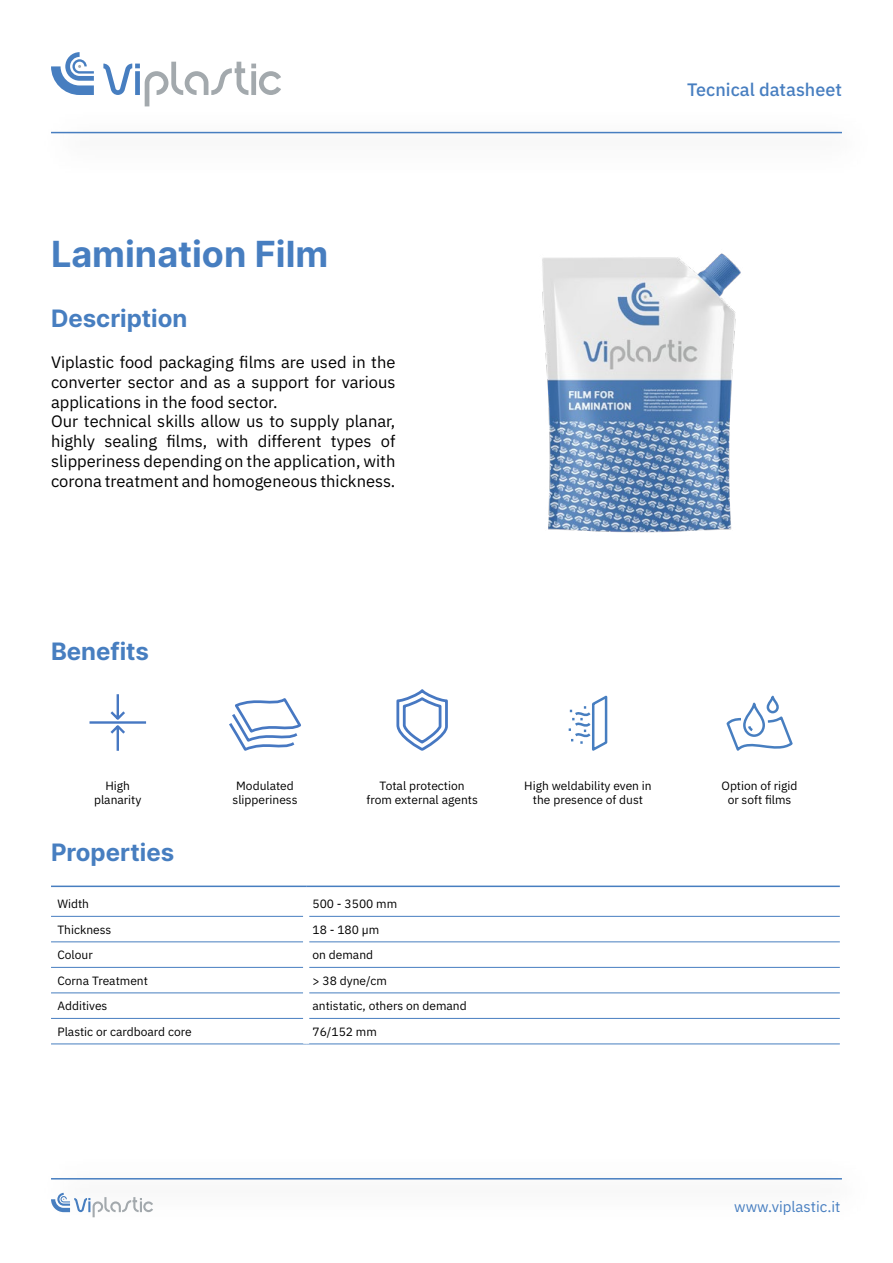
<style>
.page{position:relative;width:893px;height:1263px;background:#fff}
.page>*{position:absolute;margin:0;border:0;box-sizing:border-box;transform-origin:0 0}
.t1{font:36px "Inter";color:#477ec0}
.t2{font:24px "Inter";color:#477ec0}
.t3{font:500 18px "IBM Plex Sans";color:#477ec0}
.t4{font:16.5px/19.8px "IBM Plex Sans";color:#000}
.t5{font:15px "IBM Plex Sans";color:#477ec0}
.t6{font:12px/14.4px "IBM Plex Sans";color:#000;text-align:center}
</style>
<div class="page">
<hr style="left:51px;top:1178px;width:791px;height:1px;background:#477ec0">
<hr style="left:51px;top:132px;width:791px;height:1px;background:#477ec0">
<svg style="left:568px;top:695px;width:40px;height:56px"></svg>
<svg style="left:726px;top:695px;width:67px;height:56px"></svg>
<img style="left:542px;top:253px;width:199px;height:280px">
<hr style="left:51px;top:916px;width:252px;height:1px;background:#477ec0">
<hr style="left:309px;top:916px;width:531px;height:1px;background:#477ec0">
<hr style="left:51px;top:941px;width:252px;height:1px;background:#477ec0">
<hr style="left:309px;top:941px;width:531px;height:1px;background:#477ec0">
<hr style="left:51px;top:967px;width:252px;height:1px;background:#477ec0">
<hr style="left:309px;top:967px;width:531px;height:1px;background:#477ec0">
<hr style="left:51px;top:993px;width:252px;height:1px;background:#477ec0">
<hr style="left:309px;top:993px;width:531px;height:1px;background:#477ec0">
<hr style="left:51px;top:1018px;width:252px;height:1px;background:#477ec0">
<hr style="left:309px;top:1018px;width:531px;height:1px;background:#477ec0">
<hr style="left:51px;top:1044px;width:255px;height:1px;background:#477ec0">
<hr style="left:306px;top:1044px;width:534px;height:1px;background:#477ec0">
<hr style="left:51px;top:885px;width:255px;height:2px;background:#477ec0">
<hr style="left:306px;top:885px;width:534px;height:2px;background:#477ec0">
<svg style="left:89px;top:694px;width:58px;height:57px"></svg>
<svg style="left:229px;top:698px;width:72px;height:53px"></svg>
<svg style="left:396px;top:689px;width:52px;height:62px"></svg>
<svg style="left:103px;top:62px;width:178px;height:44px"></svg>
<svg style="left:51px;top:52px;width:43px;height:43px"></svg>
<svg style="left:51px;top:1193px;width:102px;height:24px"></svg>
<h1 class="t1" style="left:51px;top:227px;width:279px">Lamination Film</h1>
<h2 class="t2" style="left:51px;top:300px;width:138px">Description</h2>
<p class="t4" style="left:51px;top:351px;width:346px">Viplastic food packaging films are used in the converter sector and as a support for various applications in the food sector.<br>Our technical skills allow us to supply planar, highly sealing films, with different types of slipperiness depending on the application, with corona treatment and homogeneous thickness.</p>
<h2 class="t2" style="left:51px;top:633px;width:99px">Benefits</h2>
<p class="t3" style="left:687px;top:75px;width:156px">Tecnical datasheet</p>
<p class="t6" style="left:94px;top:777px;width:49px">High planarity</p>
<p class="t6" style="left:233px;top:777px;width:67px">Modulated slipperiness</p>
<p class="t6" style="left:366px;top:777px;width:113px">Total protection from external agents</p>
<p class="t6" style="left:524px;top:777px;width:129px">High weldability even in the presence of dust</p>
<p class="t6" style="left:721px;top:777px;width:78px">Option of rigid or soft films</p>
<h2 class="t2" style="left:51px;top:835px;width:125px">Properties</h2>
<p class="t6" style="left:57px;top:896px;width:33px">Width</p>
<p class="t6" style="left:313px;top:896px;width:86px">500 - 3500 mm</p>
<p class="t6" style="left:57px;top:921px;width:56px">Thickness</p>
<p class="t6" style="left:313px;top:921px;width:68px">18 - 180 µm</p>
<p class="t6" style="left:57px;top:947px;width:37px">Colour</p>
<p class="t6" style="left:313px;top:947px;width:62px">on demand</p>
<p class="t6" style="left:57px;top:972px;width:92px">Corna Treatment</p>
<p class="t6" style="left:313px;top:972px;width:76px">&gt; 38 dyne/cm</p>
<p class="t6" style="left:57px;top:998px;width:52px">Additives</p>
<p class="t6" style="left:313px;top:998px;width:156px">antistatic, others on demand</p>
<p class="t6" style="left:57px;top:1023px;width:136px">Plastic or cardboard core</p>
<p class="t6" style="left:313px;top:1023px;width:66px">76/152 mm</p>
<p class="t5" style="left:734px;top:1195px;width:108px">www.viplastic.it</p>
</div>
